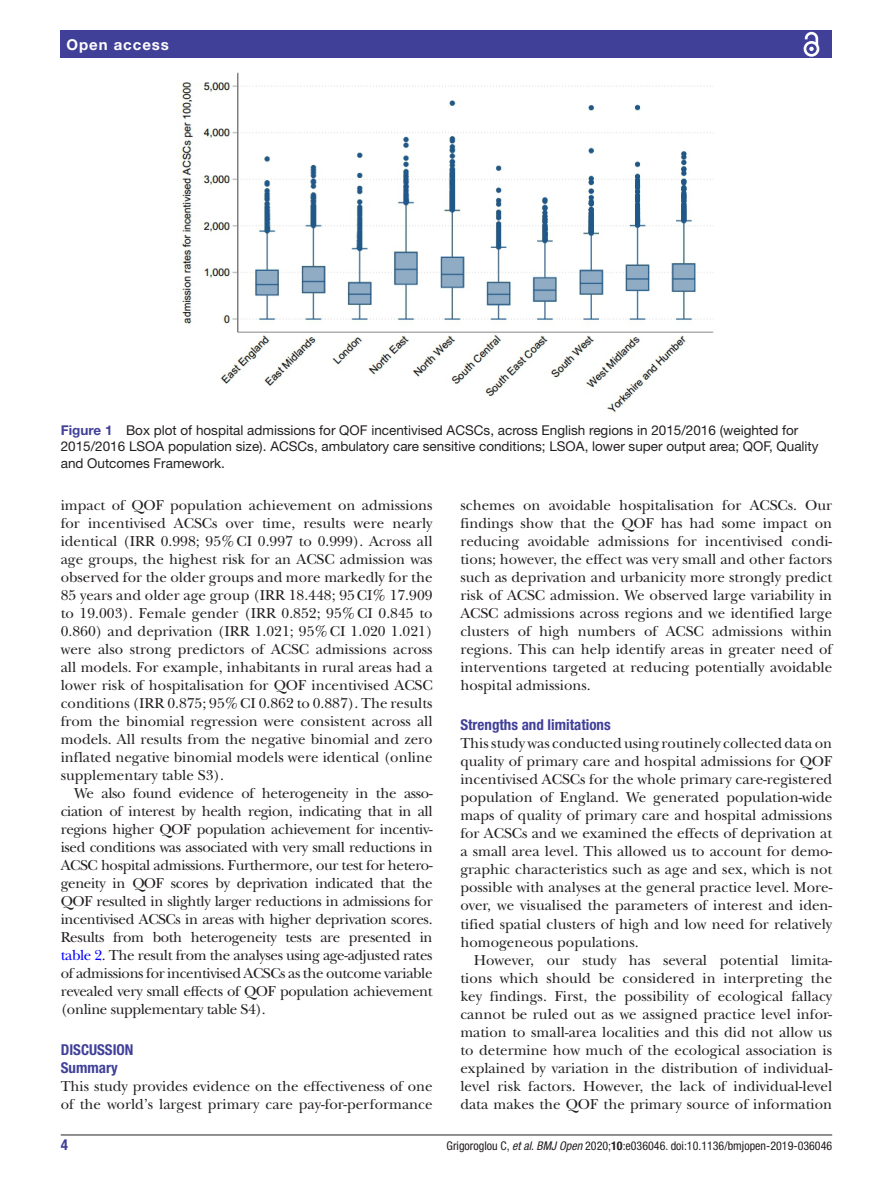
<style>
.page{position:relative;width:893px;height:1191px;background:#fff}
.page>*{position:absolute;margin:0;border:0;box-sizing:border-box;transform-origin:0 0}
.t1{font:15px/18px "New Baskerville";color:#231f20;text-align:justify}
.t2{font:700 condensed 15px/18px "Helvetica Neue LT Std";color:#414099}
.t3{font:700 15px "Helvetica Neue LT Std";letter-spacing:.065em;color:#fff}
.t4{font:13.5px/16.2px "Helvetica Neue LT Std";color:#231f20}
.t5{font:condensed 12px "Helvetica Neue LT Std";color:#231f20}
.s1{font-weight:700;color:#414099}
.s2{color:#00f}
.s3{font-style:italic}
.s4{font-weight:700}
</style>
<div class="page">
<hr style="left:61px;top:1134px;width:771px;height:1px;background:#231f20">
<div style="left:61px;top:31px;width:771px;height:27px;background:#414099"></div>
<svg style="left:803px;top:31px;width:17px;height:26px"></svg>
<img style="left:181px;top:73px;width:533px;height:339px">
<p class="t3" style="left:66px;top:35px;width:104px">Open access</p>
<p class="t4" style="left:61px;top:422px;width:759px"><span class="s1">Figure 1</span> Box plot of hospital admissions for QOF incentivised ACSCs, across English regions in 2015/2016 (weighted for<br>2015/2016 LSOA population size). ACSCs, ambulatory care sensitive conditions; LSOA, lower super output area; QOF, Quality and Outcomes Framework.</p>
<p class="t1" style="left:61px;top:496px;width:373px">impact of QOF population achievement on admissions for incentivised ACSCs over time, results were nearly identical (IRR 0.998; 95%CI 0.997 to 0.999). Across all age groups, the highest risk for an ACSC admission was observed for the older groups and more markedly for the 85 years and older age group (IRR 18.448; 95CI% 17.909 to 19.003). Female gender (IRR 0.852; 95%CI 0.845 to 0.860) and deprivation (IRR 1.021; 95%CI 1.020 1.021) were also strong predictors of ACSC admissions across all models. For example, inhabitants in rural areas had a lower risk of hospitalisation for QOF incentivised ACSC conditions (IRR 0.875; 95%CI 0.862 to 0.887). The results from the binomial regression were consistent across all models. All results from the negative binomial and zero inflated negative binomial models were identical (online supplementary table S3).</p>
<p class="t1" style="left:61px;top:784px;width:373px;text-indent:14px">We also found evidence of heterogeneity in the asso&shy;ciation of interest by health region, indicating that in all regions higher QOF population achievement for incentiv&shy;ised conditions was associated with very small reductions in ACSC hospital admissions. Furthermore, our test for hetero&shy;geneity in QOF scores by deprivation indicated that the QOF resulted in slightly larger reductions in admissions for incentivised ACSCs in areas with higher deprivation scores.<br>Results from both heterogeneity tests are presented in <span class="s2">table 2</span>. The result from the analyses using age-adjusted rates of admissions for incentivised ACSCs as the outcome variable revealed very small effects of QOF population achievement (online supplementary table S4).</p>
<p class="t2" style="left:61px;top:1040px;width:74px">DISCUSSION<br>Summary</p>
<p class="t1" style="left:61px;top:1077px;width:373px">This study provides evidence on the effectiveness of one of the world’s largest primary care pay-for-performance</p>
<p class="t1" style="left:460px;top:496px;width:373px">schemes on avoidable hospitalisation for ACSCs. Our findings show that the QOF has had some impact on reducing avoidable admissions for incentivised condi&shy;tions; however, the effect was very small and other factors such as deprivation and urbanicity more strongly predict risk of ACSC admission. We observed large variability in ACSC admissions across regions and we identified large clusters of high numbers of ACSC admissions within regions. This can help identify areas in greater need of interventions targeted at reducing potentially avoidable hospital admissions.</p>
<p class="t2" style="left:460px;top:715px;width:152px">Strengths and limitations</p>
<p class="t1" style="left:460px;top:734px;width:373px">This study was conducted using routinely collected data on quality of primary care and hospital admissions for QOF incentivised ACSCs for the whole primary care-registered population of England. We generated population-wide maps of quality of primary care and hospital admissions for ACSCs and we examined the effects of deprivation at a small area level. This allowed us to account for demo&shy;graphic characteristics such as age and sex, which is not possible with analyses at the general practice level. More&shy;over, we visualised the parameters of interest and iden&shy;tified spatial clusters of high and low need for relatively homogeneous populations.</p>
<p class="t1" style="left:460px;top:951px;width:373px;text-indent:14px">However, our study has several potential limita&shy;tions which should be considered in interpreting the key findings. First, the possibility of ecological fallacy cannot be ruled out as we assigned practice level infor&shy;mation to small-area localities and this did not allow us to determine how much of the ecological association is explained by variation in the distribution of individual&shy;level risk factors. However, the lack of individual-level data makes the QOF the primary source of information</p>
<p class="t2" style="left:61px;top:1135px;width:9px">4</p>
<p class="t5" style="left:447px;top:1138px;width:387px">Grigoroglou C, <span class="s3">et al</span>. <span class="s3">BMJ Open</span> 2020;<span class="s4">10</span>:e036046. doi:10.1136/bmjopen-2019-036046</p>
</div>
